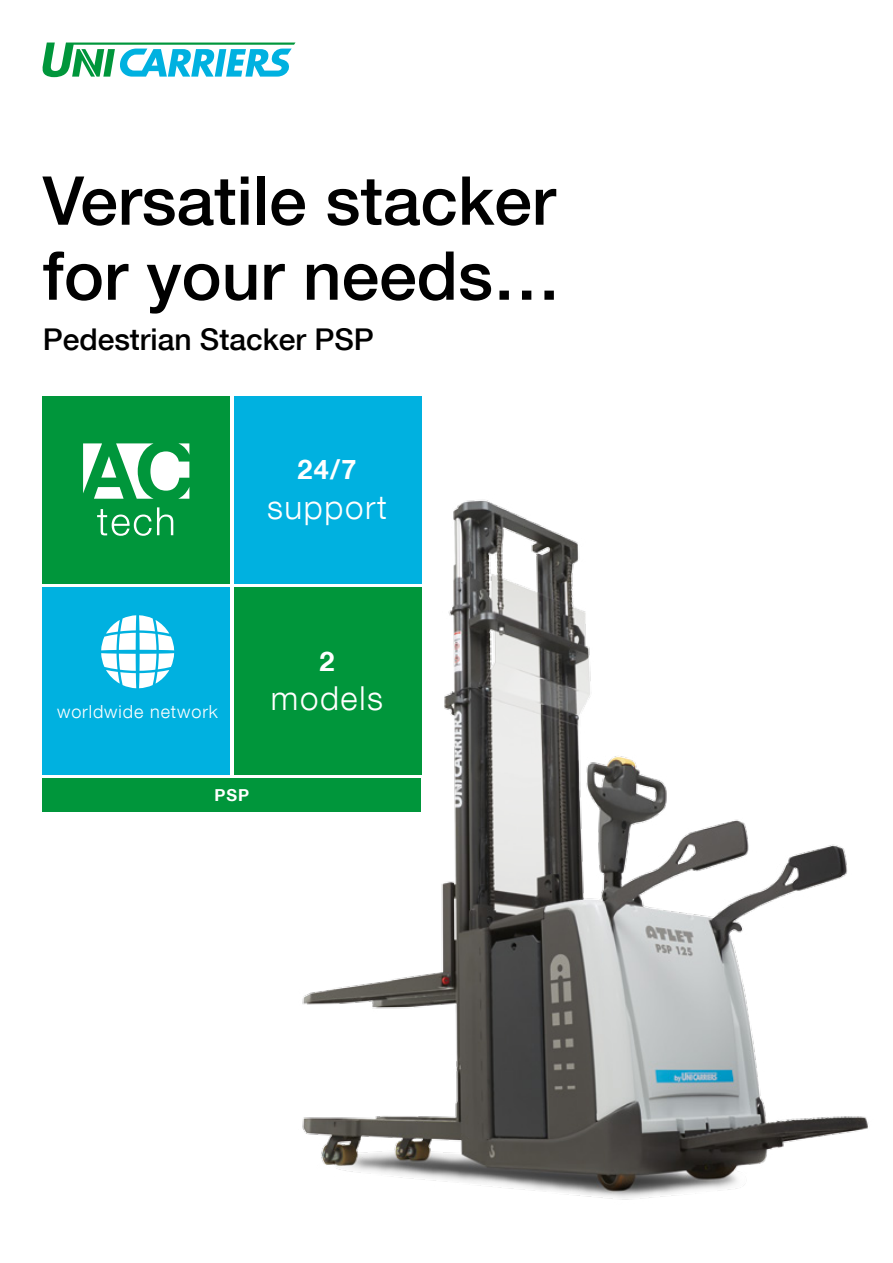
<style>
.page{position:relative;width:893px;height:1263px;background:#fff}
.page>*{position:absolute;margin:0;border:0;box-sizing:border-box;transform-origin:0 0}
.t1{font:500 67.5px/75px "Helvetica Neue LT Com";color:#000}
.t2{font:300 33px "Helvetica Neue LT Com";letter-spacing:.05em;color:#fff}
.t3{font:500 30px "Helvetica Neue LT Com";color:#000}
.t4{font:700 27px "Helvetica Neue LT Com";color:#fff}
.t5{font:300 18px "Helvetica Neue LT Com";letter-spacing:.05em;color:#fff}
.t6{font:700 16.5px "Helvetica Neue LT Com";color:#fff}
</style>
<div class="page">
<svg style="left:42px;top:43px;width:253px;height:34px"></svg>
<img style="left:217px;top:485px;width:651px;height:715px">
<div style="left:43px;top:779px;width:378px;height:33px;background:#00963b"></div>
<div style="left:234px;top:396px;width:187px;height:187px;background:#00b1e0"></div>
<div style="left:43px;top:396px;width:187px;height:187px;background:#00963b"></div>
<div style="left:43px;top:587px;width:187px;height:187px;background:#00b1e0"></div>
<div style="left:234px;top:587px;width:187px;height:187px;background:#00963b"></div>
<svg style="left:101px;top:615px;width:74px;height:73px"></svg>
<svg style="left:83px;top:443px;width:106px;height:56px"></svg>
<svg style="left:97px;top:507px;width:76px;height:29px"></svg>
<p class="t1" style="left:43px;top:162px;width:519px">Versatile stacker for your needs…</p>
<p class="t3" style="left:43px;top:321px;width:333px">Pedestrian Stacker PSP</p>
<p class="t4" style="left:297px;top:453px;width:61px">24/7</p>
<p class="t2" style="left:267px;top:487px;width:121px">support</p>
<p class="t5" style="left:57px;top:700px;width:162px">worldwide network</p>
<p class="t4" style="left:319px;top:644px;width:17px">2</p>
<p class="t2" style="left:271px;top:678px;width:114px">models</p>
<p class="t6" style="left:215px;top:785px;width:36px">PSP</p>
</div>
